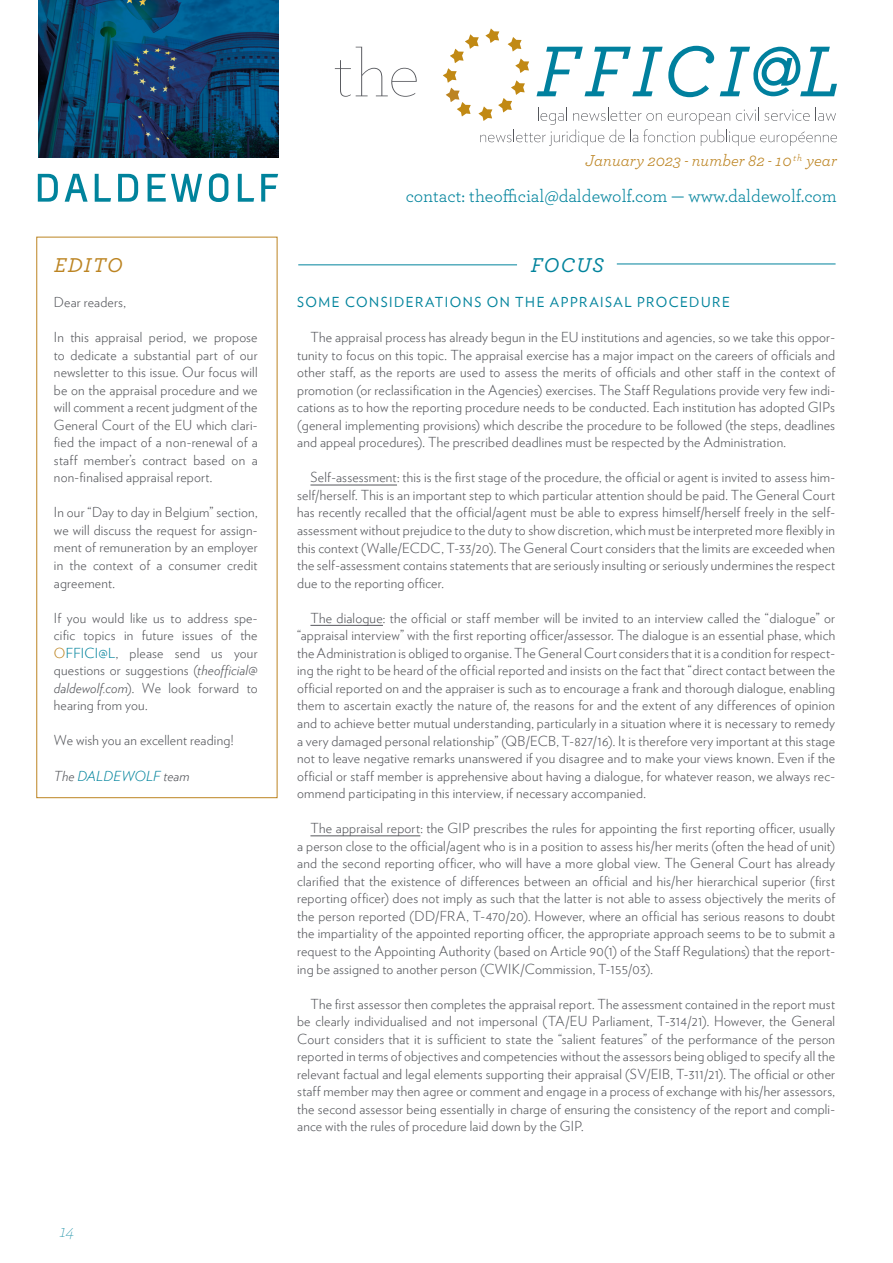
<style>
.page{position:relative;width:893px;height:1263px;background:#fff}
.page>*{position:absolute;margin:0;border:0;box-sizing:border-box;transform-origin:0 0}
.t1{font:italic 500 21px "Archer";letter-spacing:.065em;color:#bc8422}
.t2{font:italic 500 21px "Archer";letter-spacing:.06em;color:#00839c}
.t3{font:18px "Archer";color:#00839c}
.t4{font:italic 200 18px "Archer";color:#00839c}
.t5{font:italic 16.5px "Archer";letter-spacing:.005em;color:#bc8422}
.texte_-_labeur_-_en{font:300 13.8px/17.5px "Verlag";letter-spacing:.015em;color:#55575c;text-align:justify}
.texte_-_edito_-_en{font:300 13.8px/17.5px "Verlag";letter-spacing:.015em;color:#55575c;text-align:justify}
.titre{font:13.8px "Verlag";letter-spacing:.11em;color:#00839c}
.texte_-_edito_-_en-2{font:italic 300 13.8px "Verlag";letter-spacing:.015em;color:#00839c}
.s1{color:#bc8422}
.s2{color:#00839c}
.s3{font-style:italic}
.s4{color:#55575c}
</style>
<div class="page">
<svg style="left:335px;top:47px;width:82px;height:50px"></svg>
<svg style="left:443px;top:29px;width:394px;height:117px"></svg>
<svg style="left:38px;top:174px;width:20px;height:28px"></svg>
<svg style="left:65px;top:174px;width:23px;height:28px"></svg>
<svg style="left:95px;top:174px;width:16px;height:28px"></svg>
<svg style="left:118px;top:174px;width:20px;height:28px"></svg>
<svg style="left:148px;top:174px;width:54px;height:28px"></svg>
<svg style="left:209px;top:173px;width:19px;height:29px"></svg>
<svg style="left:238px;top:174px;width:16px;height:28px"></svg>
<svg style="left:261px;top:174px;width:17px;height:28px"></svg>
<img style="left:38px;top:0;width:241px;height:158px">
<div style="left:36px;top:237px;width:241px;height:561px;border:1px solid #bc8422"></div>
<hr style="left:310px;top:485px;width:87px;height:1px;background:#55575c">
<hr style="left:310px;top:625px;width:73px;height:1px;background:#55575c">
<hr style="left:310px;top:835px;width:110px;height:1px;background:#55575c">
<hr style="left:298px;top:264px;width:219px;height:1px;background:#00839c">
<hr style="left:617px;top:264px;width:219px;height:1px;background:#00839c">
<p class="t5" style="left:585px;top:149px;width:253px">January 2023 - number 82 - 10<sup>th</sup> year</p>
<h2 class="t3" style="left:406px;top:183px;width:433px">contact: theofficial@daldewolf.com — www.daldewolf.com</h2>
<p class="t1" style="left:54px;top:249px;width:70px">EDITO</p>
<p class="t2" style="left:531px;top:249px;width:75px">FOCUS</p>
<p class="texte_-_edito_-_en" style="left:54px;top:292px;width:74px">Dear readers,</p>
<p class="texte_-_edito_-_en" style="left:54px;top:327px;width:205px">In this appraisal period, we propose to dedicate a substantial part of our newsletter to this issue. Our focus will be on the appraisal procedure and we will comment a recent judgment of the General Court of the EU which clari&shy;fied the impact of a non-renewal of a staff member’s contract based on a non-finalised appraisal report.</p>
<p class="texte_-_edito_-_en" style="left:54px;top:503px;width:205px">In our “Day to day in Belgium” section, we will discuss the request for assign&shy;ment of remuneration by an employer in the context of a consumer credit agreement.</p>
<p class="texte_-_edito_-_en" style="left:54px;top:608px;width:205px">If you would like us to address spe&shy;cific topics in future issues of the <span class="s1">O</span><span class="s2">FFICI@L</span>, please send us your questions or suggestions (<span class="s3">theofficial@ daldewolf.com</span>). We look forward to hearing from you.</p>
<p class="texte_-_edito_-_en" style="left:54px;top:731px;width:181px">We wish you an excellent reading!</p>
<p class="texte_-_edito_-_en-2" style="left:54px;top:765px;width:137px"><span class="s4">The</span> DALDEWOLF <span class="s4">team</span></p>
<h2 class="t4" style="left:60px;top:1219px;width:16px">14</h2>
<p class="titre" style="left:297px;top:292px;width:434px">SOME CONSIDERATIONS ON THE APPRAISAL PROCEDURE</p>
<p class="texte_-_labeur_-_en" style="left:297px;top:328px;width:539px;text-indent:13px">The appraisal process has already begun in the EU institutions and agencies, so we take this oppor&shy;tunity to focus on this topic. The appraisal exercise has a major impact on the careers of officials and other staff, as the reports are used to assess the merits of officials and other staff in the context of promotion (or reclassification in the Agencies) exercises. The Staff Regulations provide very few indi&shy;cations as to how the reporting procedure needs to be conducted. Each institution has adopted GIPs (general implementing provisions) which describe the procedure to be followed (the steps, deadlines and appeal procedures). The prescribed deadlines must be respected by the Administration.</p>
<p class="texte_-_labeur_-_en" style="left:297px;top:468px;width:540px;text-indent:13px">Self-assessment: this is the first stage of the procedure, the official or agent is invited to assess him&shy;self/herself. This is an important step to which particular attention should be paid. The General Court has recently recalled that the official/agent must be able to express himself/herself freely in the self&shy;assessment without prejudice to the duty to show discretion, which must be interpreted more flexibly in this context (Walle/ECDC, T-33/20). The General Court considers that the limits are exceeded when the self-assessment contains statements that are seriously insulting or seriously undermines the respect due to the reporting officer.</p>
<p class="texte_-_labeur_-_en" style="left:297px;top:608px;width:539px;text-indent:13px">The dialogue: the official or staff member will be invited to an interview called the “dialogue” or “appraisal interview” with the first reporting officer/assessor. The dialogue is an essential phase, which the Administration is obliged to organise. The General Court considers that it is a condition for respect&shy;ing the right to be heard of the official reported and insists on the fact that “direct contact between the official reported on and the appraiser is such as to encourage a frank and thorough dialogue, enabling them to ascertain exactly the nature of, the reasons for and the extent of any differences of opinion and to achieve better mutual understanding, particularly in a situation where it is necessary to remedy a very damaged personal relationship” (QB/ECB, T-827/16). It is therefore very important at this stage not to leave negative remarks unanswered if you disagree and to make your views known. Even if the official or staff member is apprehensive about having a dialogue, for whatever reason, we always rec&shy;ommend participating in this interview, if necessary accompanied.</p>
<p class="texte_-_labeur_-_en" style="left:297px;top:819px;width:539px;text-indent:13px">The appraisal report: the GIP prescribes the rules for appointing the first reporting officer, usually a person close to the official/agent who is in a position to assess his/her merits (often the head of unit) and the second reporting officer, who will have a more global view. The General Court has already clarified that the existence of differences between an official and his/her hierarchical superior (first reporting officer) does not imply as such that the latter is not able to assess objectively the merits of the person reported (DD/FRA, T-470/20). However, where an official has serious reasons to doubt the impartiality of the appointed reporting officer, the appropriate approach seems to be to submit a request to the Appointing Authority (based on Article 90(1) of the Staff Regulations) that the report&shy;ing be assigned to another person (CWIK/Commission, T-155/03).</p>
<p class="texte_-_labeur_-_en" style="left:297px;top:994px;width:539px;text-indent:13px">The first assessor then completes the appraisal report. The assessment contained in the report must be clearly individualised and not impersonal (TA/EU Parliament, T-314/21). However, the General Court considers that it is sufficient to state the “salient features” of the performance of the person reported in terms of objectives and competencies without the assessors being obliged to specify all the relevant factual and legal elements supporting their appraisal (SV/EIB, T-311/21). The official or other staff member may then agree or comment and engage in a process of exchange with his/her assessors, the second assessor being essentially in charge of ensuring the consistency of the report and compli&shy;ance with the rules of procedure laid down by the GIP.</p>
</div>
